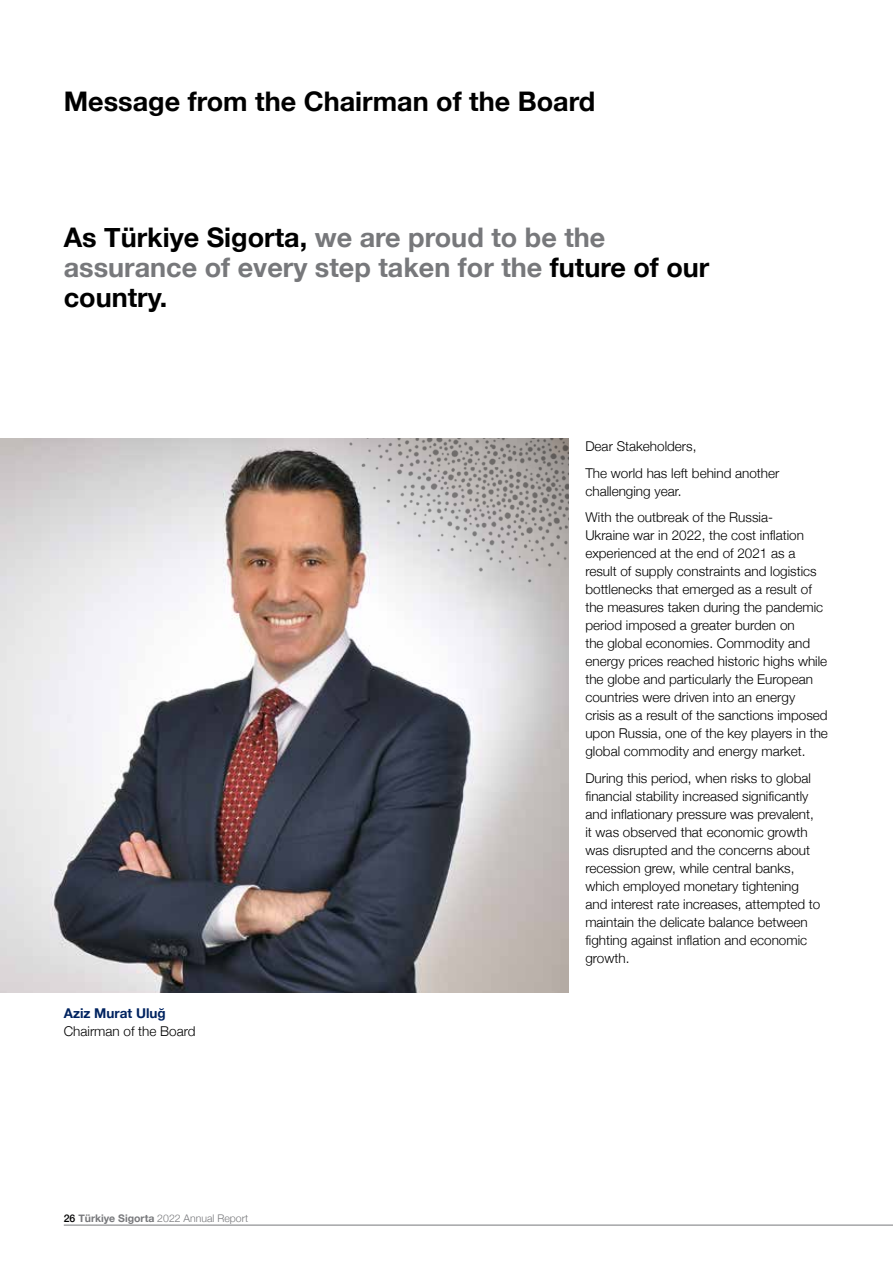
<style>
.page{position:relative;width:893px;height:1263px;background:#fff}
.page>*{position:absolute;margin:0;border:0;box-sizing:border-box;transform-origin:0 0}
.t1{font:700 27px/30px "Helvetica Neue";color:#77787b}
.t2{font:700 27px "Helvetica Neue";color:#000}
.t3{font:300 13.5px/18px "Helvetica Neue";color:#000}
.t4{font:700 13.5px "Helvetica Neue";color:#002360}
.t5{font:300 10.5px "Helvetica Neue";color:#77787b}
.s1{color:#000}
.s2{font-weight:500;color:#000}
.s3{font-weight:700}
</style>
<div class="page">
<img style="left:0;top:438px;width:568px;height:555px">
<img style="left:344px;top:438px;width:224px;height:149px">
<hr style="left:64px;top:1225px;width:829px;height:1px;background:#77787b">
<h1 class="t2" style="left:64px;top:81px;width:533px">Message from the Chairman of the Board</h1>
<h1 class="t1" style="left:64px;top:224px;width:647px"><span class="s1">As Türkiye Sigorta,</span> we are proud to be the assurance of every step taken for the <span class="s1">future of our country.</span></h1>
<p class="t4" style="left:64px;top:1002px;width:103px">Aziz Murat Uluğ</p>
<p class="t3" style="left:64px;top:1021px;width:133px">Chairman of the Board</p>
<p class="t5" style="left:64px;top:1210px;width:186px"><span class="s2">26</span> <span class="s3">Türkiye Sigorta</span> 2022 Annual Report</p>
<p class="t3" style="left:585px;top:432px;width:196px;line-height:26.5px">Dear Stakeholders,<br>The world has left behind another</p>
<p class="t3" style="left:585px;top:476px;width:189px;line-height:26.5px">challenging year.<br>With the outbreak of the Russia-</p>
<p class="t3" style="left:585px;top:525px;width:244px">Ukraine war in 2022, the cost inflation experienced at the end of 2021 as a result of supply constraints and logistics bottlenecks that emerged as a result of the measures taken during the pandemic period imposed a greater burden on<br>the global economies. Commodity and energy prices reached historic highs while the globe and particularly the European countries were driven into an energy<br>crisis as a result of the sanctions imposed upon Russia, one of the key players in the global commodity and energy market.</p>
<p class="t3" style="left:585px;top:768px;width:237px">During this period, when risks to global financial stability increased significantly and inflationary pressure was prevalent, it was observed that economic growth was disrupted and the concerns about recession grew, while central banks, which employed monetary tightening and interest rate increases, attempted to maintain the delicate balance between fighting against inflation and economic growth.</p>
</div>
